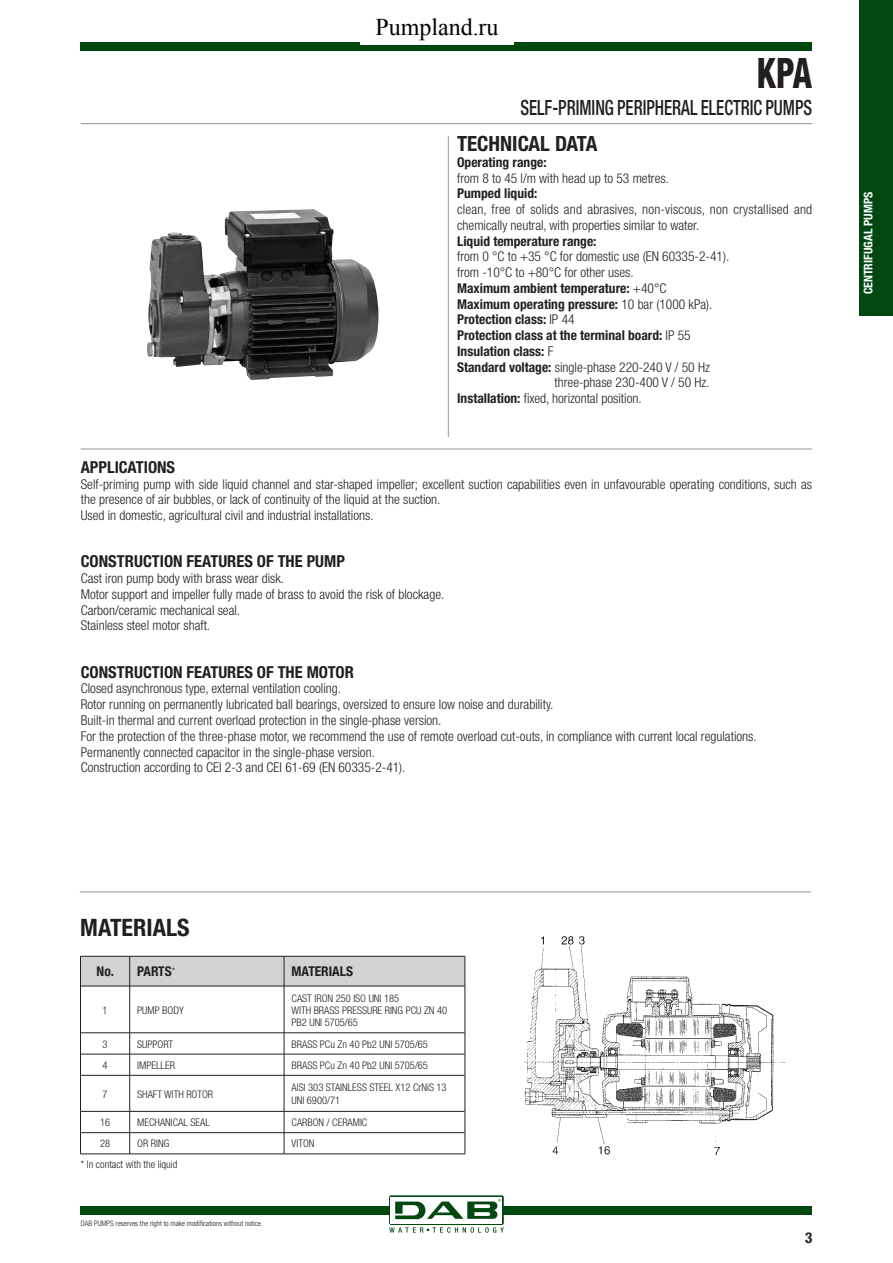
<style>
.page{position:relative;width:893px;height:1263px;background:#fff}
.page>*{position:absolute;margin:0;border:0;box-sizing:border-box;transform-origin:0 0}
.t1{font:800 condensed 42px "Helvetica Neue LT";color:#231f20;scale:.8 1}
.t2{font:24px "Times New Roman";color:#000}
.t3{font:700 condensed 24px "Helvetica Neue LT";color:#231f20}
.t4{font:500 condensed 21px "Helvetica Neue LT";color:#231f20;scale:.8 1}
.t5{font:700 condensed 21px "Helvetica Neue LT";color:#231f20}
.t6{font:700 condensed 16.5px "Helvetica Neue LT";color:#231f20}
.t7{font:700 condensed 15px "Helvetica Neue LT";color:#231f20}
.t8{font:300 condensed 13.5px/15.8px "Helvetica Neue LT";color:#231f20}
.t9{font:700 condensed 13.5px "Helvetica Neue LT";color:#231f20}
.t10{font:700 condensed 12px "Helvetica Neue LT";color:#fff}
.t11{font:300 condensed 10.5px/12px "Helvetica Neue LT";color:#231f20}
.t12{font:300 condensed 7.5px "Helvetica Neue LT";color:#231f20}
.s1{font-weight:300}
.s2{font-weight:700}
.s3{font-weight:300;font-size:10.5px}
</style>
<div class="page">
<div style="left:81px;top:43px;width:731px;height:8px;background:#004710"></div>
<div style="left:81px;top:1206px;width:731px;height:9px;background:#004710"></div>
<div style="left:389px;top:1195px;width:115px;height:30px;background:linear-gradient(to right,#fff,#fff);border-radius:2px"></div>
<div style="left:391px;top:1197px;width:111px;height:26px;background:#fff"></div>
<svg style="left:389px;top:1227px;width:115px;height:6px"></svg>
<svg style="left:395px;top:1199px;width:106px;height:20px"></svg>
<div style="left:859px;top:0;width:34px;height:316px;background:#004710"></div>
<hr style="left:81px;top:449px;width:731px;height:1px;background:#939598">
<hr style="left:448px;top:136px;width:1px;height:301px;background:#939598">
<hr style="left:81px;top:123px;width:731px;height:1px;background:#939598">
<hr style="left:80px;top:891px;width:731px;height:1px;background:#939598">
<div style="left:81px;top:957px;width:384px;height:29px;background:#d1d2d4"></div>
<hr style="left:80px;top:956px;width:50px;height:1px;background:#231f20">
<hr style="left:80px;top:956px;width:1px;height:30px;background:#231f20">
<hr style="left:130px;top:956px;width:154px;height:1px;background:#231f20">
<hr style="left:284px;top:956px;width:181px;height:1px;background:#231f20">
<hr style="left:465px;top:956px;width:1px;height:30px;background:#231f20">
<hr style="left:80px;top:986px;width:1px;height:47px;background:#231f20">
<hr style="left:465px;top:986px;width:1px;height:47px;background:#231f20">
<svg style="left:80px;top:1033px;width:1px;height:42px"></svg>
<svg style="left:465px;top:1033px;width:1px;height:42px"></svg>
<hr style="left:80px;top:1075px;width:1px;height:36px;background:#231f20">
<hr style="left:465px;top:1075px;width:1px;height:36px;background:#231f20">
<svg style="left:80px;top:1111px;width:1px;height:43px"></svg>
<svg style="left:465px;top:1111px;width:1px;height:43px"></svg>
<hr style="left:80px;top:1154px;width:50px;height:1px;background:#231f20">
<hr style="left:130px;top:1154px;width:154px;height:1px;background:#231f20">
<hr style="left:284px;top:1154px;width:181px;height:1px;background:#231f20">
<hr style="left:129px;top:956px;width:1px;height:30px;background:#231f20">
<hr style="left:284px;top:956px;width:1px;height:30px;background:#231f20">
<hr style="left:81px;top:986px;width:49px;height:1px;background:#231f20">
<hr style="left:130px;top:986px;width:154px;height:1px;background:#231f20">
<hr style="left:129px;top:986px;width:1px;height:47px;background:#231f20">
<hr style="left:284px;top:986px;width:181px;height:1px;background:#231f20">
<hr style="left:284px;top:986px;width:1px;height:47px;background:#231f20">
<hr style="left:81px;top:1032px;width:49px;height:1px;background:#231f20">
<hr style="left:130px;top:1032px;width:154px;height:1px;background:#231f20">
<hr style="left:284px;top:1032px;width:181px;height:1px;background:#231f20">
<hr style="left:81px;top:1054px;width:49px;height:1px;background:#231f20">
<hr style="left:130px;top:1054px;width:154px;height:1px;background:#231f20">
<svg style="left:129px;top:1033px;width:1px;height:42px"></svg>
<hr style="left:284px;top:1054px;width:181px;height:1px;background:#231f20">
<svg style="left:284px;top:1033px;width:1px;height:42px"></svg>
<hr style="left:81px;top:1075px;width:49px;height:1px;background:#231f20">
<hr style="left:130px;top:1075px;width:154px;height:1px;background:#231f20">
<hr style="left:129px;top:1075px;width:1px;height:36px;background:#231f20">
<hr style="left:284px;top:1075px;width:181px;height:1px;background:#231f20">
<hr style="left:284px;top:1075px;width:1px;height:36px;background:#231f20">
<hr style="left:81px;top:1111px;width:49px;height:1px;background:#231f20">
<hr style="left:130px;top:1111px;width:154px;height:1px;background:#231f20">
<hr style="left:284px;top:1111px;width:181px;height:1px;background:#231f20">
<hr style="left:81px;top:1132px;width:49px;height:1px;background:#231f20">
<hr style="left:130px;top:1132px;width:154px;height:1px;background:#231f20">
<svg style="left:129px;top:1111px;width:1px;height:43px"></svg>
<hr style="left:284px;top:1132px;width:181px;height:1px;background:#231f20">
<svg style="left:284px;top:1111px;width:1px;height:43px"></svg>
<img style="left:524px;top:936px;width:262px;height:219px">
<img style="left:147px;top:209px;width:231px;height:171px">
<div style="left:360px;top:12px;width:154px;height:32px;background:#fff"></div>
<h2 class="t2" style="left:375px;top:15px;width:125px">Pumpland.ru</h2>
<h1 class="t1" style="left:757px;top:48px;width:71px">KPA</h1>
<h3 class="t4" style="left:520px;top:95px;width:366px">SELF-PRIMING PERIPHERAL ELECTRIC PUMPS</h3>
<h3 class="t5" style="left:457px;top:131px;width:142px">TECHNICAL DATA</h3>
<p class="t9" style="left:457px;top:154px;width:91px">Operating range:</p>
<p class="t8" style="left:457px;top:170px;width:213px">from 8 to 45 l/m with head up to 53 metres.</p>
<p class="t9" style="left:457px;top:185px;width:82px">Pumped liquid:</p>
<p class="t8" style="left:457px;top:201px;width:357px">clean, free of solids and abrasives, non-viscous, non crystallised and chemically neutral, with properties similar to water.</p>
<p class="t9" style="left:457px;top:233px;width:141px">Liquid temperature range:</p>
<p class="t8" style="left:457px;top:249px;width:274px">from 0 °C to +35 °C for domestic use (EN 60335-2-41).</p>
<p class="t8" style="left:457px;top:264px;width:178px">from -10°C to +80°C for other uses.</p>
<p class="t9" style="left:457px;top:280px;width:211px">Maximum ambient temperature: <span class="s1">+40°C</span></p>
<p class="t9" style="left:457px;top:296px;width:257px">Maximum operating pressure: <span class="s1">10 bar (1000 kPa).</span></p>
<p class="t9" style="left:457px;top:311px;width:119px">Protection class: <span class="s1">IP 44</span></p>
<p class="t9" style="left:457px;top:327px;width:235px">Protection class at the terminal board: <span class="s1">IP 55</span></p>
<p class="t9" style="left:457px;top:343px;width:98px">Insulation class: <span class="s1">F</span></p>
<p class="t8" style="left:457px;top:359px;width:254px"><span class="s2">Standard voltage:</span> single-phase 220-240 V / 50 Hz</p>
<p class="t8" style="left:555px;top:375px;width:156px">three-phase 230-400 V / 50 Hz.</p>
<p class="t8" style="left:457px;top:390px;width:186px"><span class="s2">Installation:</span> fixed, horizontal position.</p>
<p class="t6" style="left:81px;top:457px;width:96px">APPLICATIONS</p>
<p class="t8" style="left:81px;top:476px;width:733px">Self-priming pump with side liquid channel and star-shaped impeller; excellent suction capabilities even in unfavourable operating conditions, such as the presence of air bubbles, or lack of continuity of the liquid at the suction.<br>Used in domestic, agricultural civil and industrial installations.</p>
<p class="t6" style="left:81px;top:552px;width:266px">CONSTRUCTION FEATURES OF THE PUMP</p>
<p class="t8" style="left:81px;top:570px;width:365px">Cast iron pump body with brass wear disk.<br>Motor support and impeller fully made of brass to avoid the risk of blockage.<br>Carbon/ceramic mechanical seal.<br>Stainless steel motor shaft.</p>
<p class="t6" style="left:81px;top:662px;width:275px">CONSTRUCTION FEATURES OF THE MOTOR</p>
<p class="t8" style="left:81px;top:681px;width:677px">Closed asynchronous type, external ventilation cooling.<br>Rotor running on permanently lubricated ball bearings, oversized to ensure low noise and durability.<br>Built-in thermal and current overload protection in the single-phase version.<br>For the protection of the three-phase motor, we recommend the use of remote overload cut-outs, in compliance with current local regulations.<br>Permanently connected capacitor in the single-phase version.<br>Construction according to CEI 2-3 and CEI 61-69 (EN 60335-2-41).</p>
<p class="t10" style="left:861px;top:294px;width:104px;rotate:-90deg">CENTRIFUGAL PUMPS</p>
<h2 class="t3" style="left:80px;top:913px;width:111px">MATERIALS</h2>
<p class="t9" style="left:97px;top:963px;width:80px">No. PARTS<span class="s3">*</span></p>
<p class="t9" style="left:292px;top:963px;width:63px">MATERIALS</p>
<p class="t11" style="left:103px;top:1004px;width:7px">1</p>
<p class="t11" style="left:137px;top:1004px;width:48px">PUMP BODY</p>
<p class="t11" style="left:292px;top:992px;width:157px">CAST IRON 250 ISO UNI 185<br>WITH BRASS PRESSURE RING PCU ZN 40<br>PB2 UNI 5705/65</p>
<p class="t11" style="left:103px;top:1038px;width:7px">3</p>
<p class="t11" style="left:137px;top:1038px;width:37px">SUPPORT</p>
<p class="t11" style="left:292px;top:1038px;width:138px">BRASS PCu Zn 40 Pb2 UNI 5705/65</p>
<p class="t11" style="left:103px;top:1059px;width:7px">4</p>
<p class="t11" style="left:137px;top:1059px;width:39px">IMPELLER</p>
<p class="t11" style="left:292px;top:1059px;width:138px">BRASS PCu Zn 40 Pb2 UNI 5705/65</p>
<p class="t11" style="left:103px;top:1088px;width:7px">7</p>
<p class="t11" style="left:137px;top:1088px;width:77px">SHAFT WITH ROTOR</p>
<p class="t11" style="left:292px;top:1080px;width:157px;line-height:13.5px">AISI 303 STAINLESS STEEL X12 CrNiS 13<br>UNI 6900/71</p>
<p class="t11" style="left:100px;top:1116px;width:12px">16</p>
<p class="t11" style="left:137px;top:1116px;width:74px">MECHANICAL SEAL</p>
<p class="t11" style="left:292px;top:1116px;width:77px">CARBON / CERAMIC</p>
<p class="t11" style="left:100px;top:1137px;width:12px">28</p>
<p class="t11" style="left:137px;top:1137px;width:34px">OR RING</p>
<p class="t11" style="left:292px;top:1137px;width:24px">VITON</p>
<p class="t11" style="left:81px;top:1158px;width:98px">* In contact with the liquid</p>
<p class="t12" style="left:81px;top:1219px;width:183px">DAB PUMPS reserves the right to make modifications without notice.</p>
<p class="t7" style="left:805px;top:1228px;width:9px">3</p>
</div>
